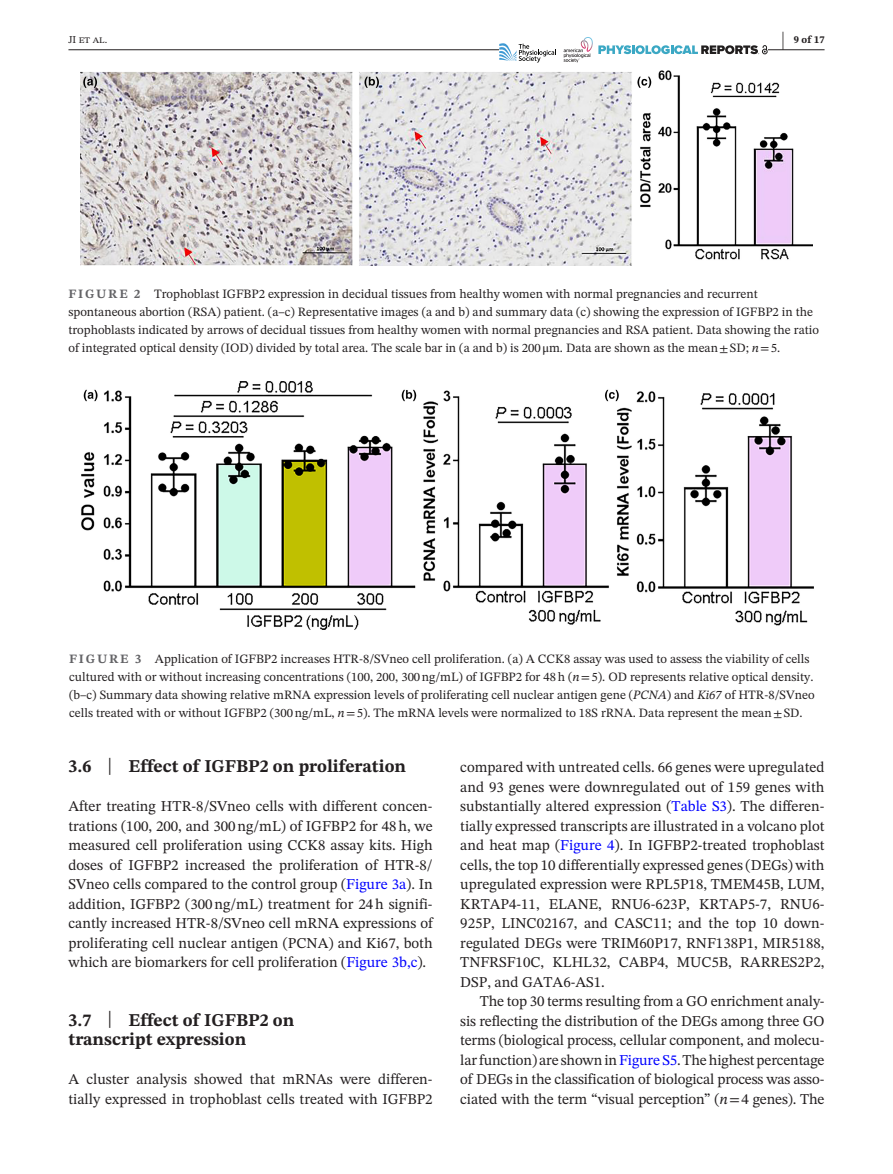
<style>
.page{position:relative;width:893px;height:1174px;background:#fff}
.page>*{position:absolute;margin:0;border:0;box-sizing:border-box;transform-origin:0 0}
.t1{font:700 21px "STIX Two Text";color:#231f20;scale:.42 1}
.t2{font:700 18px/19.5px "STIX Two Text";color:#231f20}
.t3{font:15px/19.5px "STIX Two Text";color:#231f20;text-align:justify}
.t4{font:12.75px/18px "STIX Two Text";color:#231f20}
.t5{font:10.5px "STIX Two Text";color:#231f20}
.t6{font:700 10.5px "STIX Two Text";color:#231f20}
.s1{font-weight:700;color:#636366}
.s2{font-family:"STIX"}
.s3{font-style:italic}
.s4{font-weight:400;font-size:23.7px}
.s5{color:#00f}
</style>
<div class="page">
<hr style="left:68px;top:49px;width:756px;height:1px;background:#231f20">
<div style="left:499px;top:37px;width:268px;height:25px;background:#fff"></div>
<svg style="left:598px;top:45px;width:169px;height:10px"></svg>
<svg style="left:499px;top:43px;width:57px;height:19px"></svg>
<img style="left:583px;top:37px;width:10px;height:14px">
<svg style="left:564px;top:40px;width:26px;height:22px"></svg>
<img style="left:81px;top:70px;width:731px;height:196px">
<img style="left:81px;top:381px;width:733px;height:249px">
<h1 class="t1" style="left:782px;top:24px;width:8px">|</h1>
<p class="t5" style="left:68px;top:32px;width:40px">JI et al.</p>
<p class="t6" style="left:794px;top:32px;width:32px">9 of 17</p>
<p class="t4" style="left:68px;top:285px;width:752px"><span class="s1">FIGURE 2</span> Trophoblast IGFBP2 expression in decidual tissues from healthy women with normal pregnancies and recurrent spontaneous abortion (RSA) patient. (a–c) Representative images (a and b) and summary data (c) showing the expression of IGFBP2 in the trophoblasts indicated by arrows of decidual tissues from healthy women with normal pregnancies and RSA patient. Data showing the ratio of integrated optical density (IOD) divided by total area. The scale bar in (a and b) is 200<span class="s2">μ</span>m. Data are shown as the mean<span class="s2">±</span>SD; <span class="s3">n</span><span class="s2">=</span>5.</p>
<p class="t4" style="left:69px;top:649px;width:747px"><span class="s1">FIGURE 3</span> Application of IGFBP2 increases HTR-8/SVneo cell proliferation. (a) A CCK8 assay was used to assess the viability of cells cultured with or without increasing concentrations (100, 200, 300ng/mL) of IGFBP2 for 48h (<span class="s3">n</span><span class="s2">=</span>5). OD represents relative optical density. (b–c) Summary data showing relative mRNA expression levels of proliferating cell nuclear antigen gene (<span class="s3">PCNA</span>) and <span class="s3">Ki67</span> of HTR-8/SVneo cells treated with or without IGFBP2 (300ng/mL, <span class="s3">n</span><span class="s2">=</span>5). The mRNA levels were normalized to 18S rRNA. Data represent the mean<span class="s2">±</span>SD.</p>
<p class="t2" style="left:68px;top:757px;width:339px">3.6 <span class="s4">|</span> Effect of IGFBP2 on proliferation</p>
<p class="t3" style="left:68px;top:796px;width:366px">After treating HTR-8/SVneo cells with different concen&shy;trations (100, 200, and 300ng/mL) of IGFBP2 for 48h, we measured cell proliferation using CCK8 assay kits. High doses of IGFBP2 increased the proliferation of HTR-8/ SVneo cells compared to the control group (<span class="s5">Figure 3a</span>). In addition, IGFBP2 (300ng/mL) treatment for 24h signifi&shy;cantly increased HTR-8/SVneo cell mRNA expressions of proliferating cell nuclear antigen (PCNA) and Ki67, both which are biomarkers for cell proliferation (<span class="s5">Figure 3b,c</span>).</p>
<p class="t2" style="left:68px;top:1010px;width:227px">3.7 <span class="s4">|</span> Effect of IGFBP2 on transcript expression</p>
<p class="t3" style="left:68px;top:1069px;width:366px">A cluster analysis showed that mRNAs were differen&shy;tially expressed in trophoblast cells treated with IGFBP2</p>
<p class="t3" style="left:460px;top:757px;width:366px">compared with untreated cells. 66 genes were upregulated and 93 genes were downregulated out of 159 genes with substantially altered expression (<span class="s5">Table S3</span>). The differen&shy;tially expressed transcripts are illustrated in a volcano plot and heat map (<span class="s5">Figure 4</span>). In IGFBP2-treated trophoblast cells, the top 10 differentially expressed genes (DEGs) with upregulated expression were RPL5P18, TMEM45B, LUM, KRTAP4-11, ELANE, RNU6-623P, KRTAP5-7, RNU6- 925P, LINC02167, and CASC11; and the top 10 down&shy;regulated DEGs were TRIM60P17, RNF138P1, MIR5188, TNFRSF10C, KLHL32, CABP4, MUC5B, RARRES2P2, DSP, and GATA6-AS1.</p>
<p class="t3" style="left:460px;top:991px;width:366px;text-indent:20px">The top 30 terms resulting from a GO enrichment analy&shy;sis reflecting the distribution of the DEGs among three GO terms (biological process, cellular component, and molecu&shy;lar function) are shown in <span class="s5">Figure S5</span>. The highest percentage of DEGs in the classification of biological process was asso&shy;ciated with the term “visual perception” (<span class="s3">n</span><span class="s2">=</span>4 genes). The</p>
</div>
